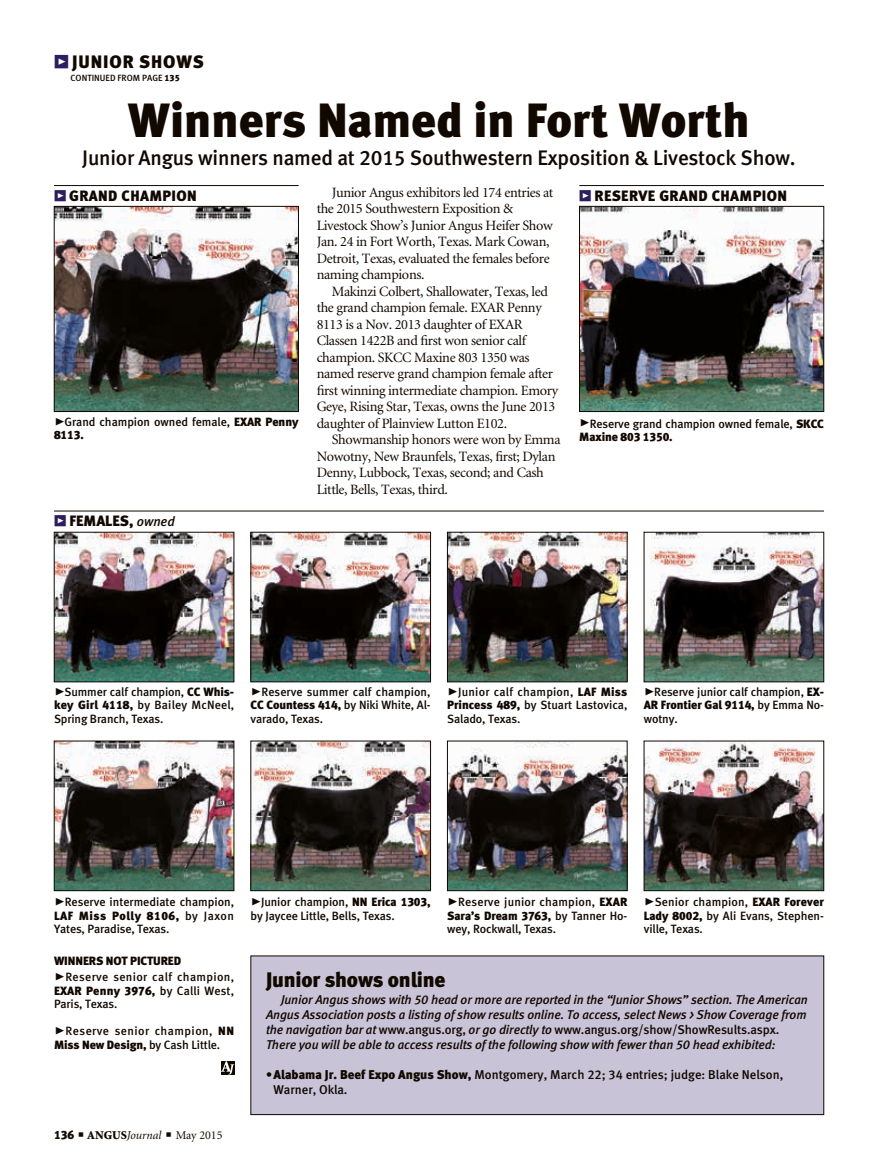
<style>
.page{position:relative;width:878px;height:1168px;background:#fff}
.page>*{position:absolute;margin:0;border:0;box-sizing:border-box;transform-origin:0 0}
.column_headline{font:48px "Meta Black LF";color:#110800}
.deck{font:21px "Meta Medium LF";letter-spacing:-.01em;color:#110800}
.subhead{font:21px "Meta Black LF";letter-spacing:-.01em;color:#110800}
.t1{font:18px "Meta Black LF";letter-spacing:.05em;color:#110800}
.t2{font:15px "Meta Black LF";letter-spacing:.025em;color:#110800}
.t3{font:15px "Meta Black LF";color:#110800}
.body_text{font:14.25px/16.5px "Minion";letter-spacing:-.025em;color:#110800}
.column_intro{font:italic 12.75px/15px "Meta Medium LF";letter-spacing:-.01em;color:#110800}
.cutlines{font:12.75px/15px "Meta Medium LF";color:#110800}
.cutlines-2{font:12px/13.5px "Meta Medium LF";letter-spacing:-.005em;color:#110800;text-align:justify}
.cutlines-3{font:12px/13.5px "Meta Medium LF";letter-spacing:.04em;color:#110800}
.t4{font:italic 12px "Minion";color:#110800}
.cutlines-4{font:12px "Meta Black LF";letter-spacing:-.01em;color:#110800}
.t5{font:9px "Meta Medium LF";color:#110800}
.s1{font-family:"Meta Black Expert";color:#2c1e5f}
.s2{font-family:"Meta Black LF"}
.s3{font-family:"Meta Black Caps Expert";font-size:21px}
.s4{font-family:"Meta Medium LF";font-style:italic;font-size:13.5px}
.s5{font-style:normal}
.s6{font-family:"Meta Black LF";font-style:normal}
.s7{font-weight:900;font-style:normal}
</style>
<div class="page">
<div style="left:251px;top:956px;width:572px;height:158px;background:#c8c3d7"></div>
<svg style="left:126px;top:185px;width:173px;height:2px"></svg>
<svg style="left:617px;top:186px;width:131px;height:1px"></svg>
<img style="left:56px;top:743px;width:176px;height:146px">
<div style="left:54px;top:741px;width:180px;height:150px;border:1px solid #110800"></div>
<img style="left:252px;top:743px;width:176px;height:146px">
<div style="left:250px;top:741px;width:180px;height:150px;border:1px solid #110800"></div>
<img style="left:449px;top:743px;width:176px;height:146px">
<div style="left:447px;top:741px;width:180px;height:150px;border:1px solid #110800"></div>
<img style="left:646px;top:743px;width:176px;height:146px">
<div style="left:644px;top:741px;width:180px;height:150px;border:1px solid #110800"></div>
<svg style="left:221px;top:1061px;width:13px;height:13px"></svg>
<img style="left:56px;top:534px;width:176px;height:146px">
<div style="left:54px;top:532px;width:180px;height:150px;border:1px solid #110800"></div>
<img style="left:252px;top:534px;width:176px;height:146px">
<div style="left:250px;top:532px;width:180px;height:150px;border:1px solid #110800"></div>
<img style="left:449px;top:534px;width:176px;height:146px">
<div style="left:447px;top:532px;width:180px;height:150px;border:1px solid #110800"></div>
<img style="left:646px;top:534px;width:176px;height:146px">
<div style="left:644px;top:532px;width:180px;height:150px;border:1px solid #110800"></div>
<hr style="left:54px;top:511px;width:770px;height:1px;background:#110800">
<img style="left:56px;top:208px;width:240px;height:202px">
<div style="left:54px;top:206px;width:244px;height:206px;border:1px solid #110800"></div>
<img style="left:581px;top:208px;width:241px;height:202px">
<div style="left:579px;top:206px;width:245px;height:206px;border:1px solid #110800"></div>
<hr style="left:54px;top:185px;width:244px;height:1px;background:#110800">
<hr style="left:579px;top:185px;width:245px;height:1px;background:#110800">
<p class="t1" style="left:54px;top:51px;width:151px"><span class="s1">Z</span> JUNIOR SHOWS</p>
<p class="t5" style="left:70px;top:72px;width:111px">CONTINUED FROM PAGE <span class="s2">135</span></p>
<p class="column_headline" style="left:128px;top:91px;width:623px">Winners Named in Fort Worth</p>
<p class="deck" style="left:82px;top:146px;width:714px">Junior Angus winners named at 2015 Southwestern Exposition &amp; Livestock Show.</p>
<p class="t2" style="left:54px;top:186px;width:144px"><span class="s1">Z</span> GRAND CHAMPION</p>
<p class="body_text" style="left:332px;top:184px;width:223px">Junior Angus exhibitors led 174 entries at</p>
<p class="t2" style="left:579px;top:186px;width:209px"><span class="s1">Z</span> RESERVE GRAND CHAMPION</p>
<p class="body_text" style="left:316px;top:201px;width:238px">the 2015 Southwestern Exposition &amp; Livestock Show’s Junior Angus Heifer Show Jan. 24 in Fort Worth, Texas. Mark Cowan, Detroit, Texas, evaluated the females before naming champions.</p>
<p class="body_text" style="left:316px;top:283px;width:243px;text-indent:15px">Makinzi Colbert, Shallowater, Texas, led the grand champion female. EXAR Penny 8113 is a Nov. 2013 daughter of EXAR Classen 1422B and first won senior calf champion. SKCC Maxine 803 1350 was named reserve grand champion female after first winning intermediate champion. Emory Geye, Rising Star, Texas, owns the June 2013 daughter of Plainview Lutton E102.</p>
<p class="body_text" style="left:316px;top:432px;width:245px;text-indent:15px">Showmanship honors were won by Emma Nowotny, New Braunfels, Texas, first; Dylan Denny, Lubbock, Texas, second; and Cash Little, Bells, Texas, third.</p>
<p class="cutlines-2" style="left:54px;top:415px;width:246px"><span class="s3">@</span>Grand champion owned female, <span class="s2">EXAR Penny<br>8113.</span></p>
<p class="cutlines-2" style="left:579px;top:417px;width:246px"><span class="s3">@</span>Reserve grand champion owned female, <span class="s2">SKCC<br>Maxine 803 1350.</span></p>
<p class="t3" style="left:54px;top:512px;width:122px"><span class="s1">Z</span> FEMALES, <span class="s4">owned</span></p>
<p class="cutlines-2" style="left:54px;top:685px;width:182px"><span class="s3">@</span>Summer calf champion, <span class="s2">CC Whis&shy;key Girl 4118,</span> by Bailey McNeel, Spring Branch, Texas.</p>
<p class="cutlines-2" style="left:250px;top:685px;width:182px"><span class="s3">@</span>Reserve summer calf champion, <span class="s2">CC Countess 414,</span> by Niki White, Al&shy;varado, Texas.</p>
<p class="cutlines-2" style="left:447px;top:685px;width:182px"><span class="s3">@</span>Junior calf champion, <span class="s2">LAF Miss Princess 489,</span> by Stuart Lastovica, Salado, Texas.</p>
<p class="cutlines-2" style="left:644px;top:685px;width:182px"><span class="s3">@</span>Reserve junior calf champion, <span class="s2">EX-AR Frontier Gal 9114,</span> by Emma No&shy;wotny.</p>
<p class="cutlines-2" style="left:54px;top:895px;width:182px"><span class="s3">@</span>Reserve intermediate champion, <span class="s2">LAF Miss Polly 8106,</span> by Jaxon Yates, Paradise, Texas.</p>
<p class="cutlines-2" style="left:250px;top:895px;width:182px"><span class="s3">@</span>Junior champion, <span class="s2">NN Erica 1303, </span>by Jaycee Little, Bells, Texas.</p>
<p class="cutlines-2" style="left:447px;top:895px;width:182px"><span class="s3">@</span>Reserve junior champion, <span class="s2">EXAR Sara’s Dream 3763,</span> by Tanner Ho&shy;wey, Rockwall, Texas.</p>
<p class="cutlines-2" style="left:644px;top:895px;width:182px"><span class="s3">@</span>Senior champion, <span class="s2">EXAR Forever Lady 8002,</span> by Ali Evans, Stephen&shy;ville, Texas.</p>
<p class="cutlines-4" style="left:54px;top:953px;width:128px">WINNERS NOT PICTURED</p>
<p class="cutlines-2" style="left:54px;top:970px;width:182px"><span class="s3">@</span>Reserve senior calf champion, <span class="s2">EXAR Penny 3976,</span> by Calli West, Paris, Texas.</p>
<p class="cutlines-3" style="left:54px;top:1024px;width:181px"><span class="s3">@</span>Reserve senior champion, <span class="s2">NN<br>Miss New Design,</span> by Cash Little.</p>
<p class="subhead" style="left:266px;top:967px;width:181px">Junior shows online</p>
<p class="column_intro" style="left:266px;top:991px;width:543px;text-indent:15px">Junior Angus shows with 50 head or more are reported in the “Junior Shows” section. The American Angus Association posts a listing of show results online. To access, select News &gt; Show Coverage from the navigation bar at <span class="s5">www.angus.org,</span> or go directly to <span class="s5">www.angus.org/show/ShowResults.aspx.<br></span>There you will be able to access results of the following show with fewer than 50 head exhibited:</p>
<p class="cutlines" style="left:273px;top:1066px;width:511px;text-indent:-8px"><span class="s2">•Alabama Jr. Beef Expo Angus Show,</span> Montgomery, March 22; 34 entries; judge: Blake Nelson,<br>Warner, Okla.</p>
<p class="t4" style="left:54px;top:1129px;width:170px"><span class="s6">136</span> ■ <span class="s7">ANGUS</span>Journal ■ <span class="s5">May 2015</span></p>
</div>
